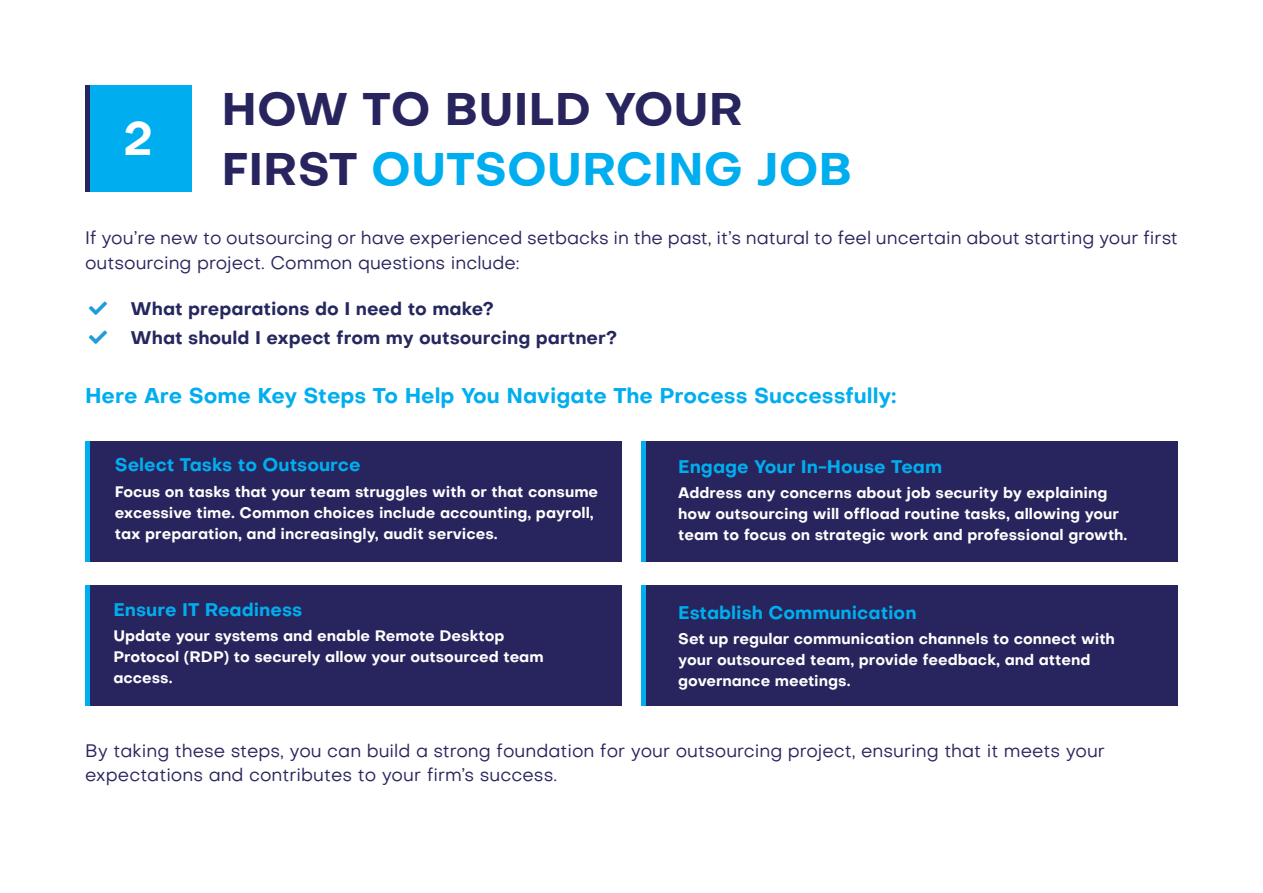
<style>
.page{position:relative;width:1263px;height:893px;background:#fff}
.page>*{position:absolute;margin:0;border:0;box-sizing:border-box;transform-origin:0 0}
.t1{font:700 45.9px "Objective";color:#fff}
.t2{font:700 45px/60px "Objective";color:#28255e}
.t3{font:700 21px "Objective";color:#00aeef}
.t4{font:18px/25.5px "Objective";color:#28255e}
.t5{font:700 18px "Objective";color:#00aeef}
.t6{font:700 18px/28.5px "Objective";color:#25275e}
.t7{font:700 15px/21px "Objective";color:#fff}
.s1{color:#00aeef}
</style>
<div class="page">
<div style="left:85px;top:85px;width:106px;height:106px;background:#00aeef"></div>
<hr style="left:85px;top:85px;width:4px;height:106px;background:#28255e">
<div style="left:85px;top:441px;width:536px;height:120px;background:#28255e"></div>
<div style="left:85px;top:586px;width:536px;height:120px;background:#28255e"></div>
<div style="left:641px;top:441px;width:537px;height:120px;background:#28255e"></div>
<div style="left:641px;top:586px;width:537px;height:120px;background:#28255e"></div>
<hr style="left:85px;top:441px;width:4px;height:120px;background:#00aeef">
<hr style="left:85px;top:586px;width:4px;height:120px;background:#00aeef">
<div style="left:641px;top:441px;width:5px;height:120px;background:#00aeef"></div>
<div style="left:641px;top:586px;width:5px;height:120px;background:#00aeef"></div>
<h1 class="t1" style="left:123px;top:106px;width:32px">2</h1>
<h2 class="t2" style="left:221px;top:79px;width:633px">HOW TO BUILD YOUR<br>FIRST <span class="s1">OUTSOURCING JOB</span></h2>
<p class="t4" style="left:85px;top:225px;width:1094px">If you’re new to outsourcing or have experienced setbacks in the past, it’s natural to feel uncertain about starting your first outsourcing project. Common questions include:</p>
<p class="t6" style="left:131px;top:295px;width:488px">What preparations do I need to make?<br>What should I expect from my outsourcing partner?</p>
<h3 class="t3" style="left:85px;top:381px;width:813px">Here Are Some Key Steps To Help You Navigate The Process Successfully:</h3>
<p class="t5" style="left:115px;top:452px;width:247px">Select Tasks to Outsource</p>
<p class="t7" style="left:115px;top:481px;width:485px">Focus on tasks that your team struggles with or that consume excessive time. Common choices include accounting, payroll, tax preparation, and increasingly, audit services.</p>
<p class="t5" style="left:113px;top:596px;width:190px">Ensure IT Readiness</p>
<p class="t7" style="left:113px;top:625px;width:432px">Update your systems and enable Remote Desktop<br>Protocol (RDP) to securely allow your outsourced team access.</p>
<p class="t5" style="left:678px;top:453px;width:265px">Engage Your In-House Team</p>
<p class="t7" style="left:678px;top:482px;width:451px">Address any concerns about job security by explaining how outsourcing will offload routine tasks, allowing your team to focus on strategic work and professional growth.</p>
<p class="t5" style="left:678px;top:599px;width:240px">Establish Communication</p>
<p class="t7" style="left:678px;top:628px;width:438px">Set up regular communication channels to connect with your outsourced team, provide feedback, and attend governance meetings.</p>
<p class="t4" style="left:85px;top:738px;width:1021px;line-height:24px">By taking these steps, you can build a strong foundation for your outsourcing project, ensuring that it meets your expectations and contributes to your firm’s success.</p>
</div>
